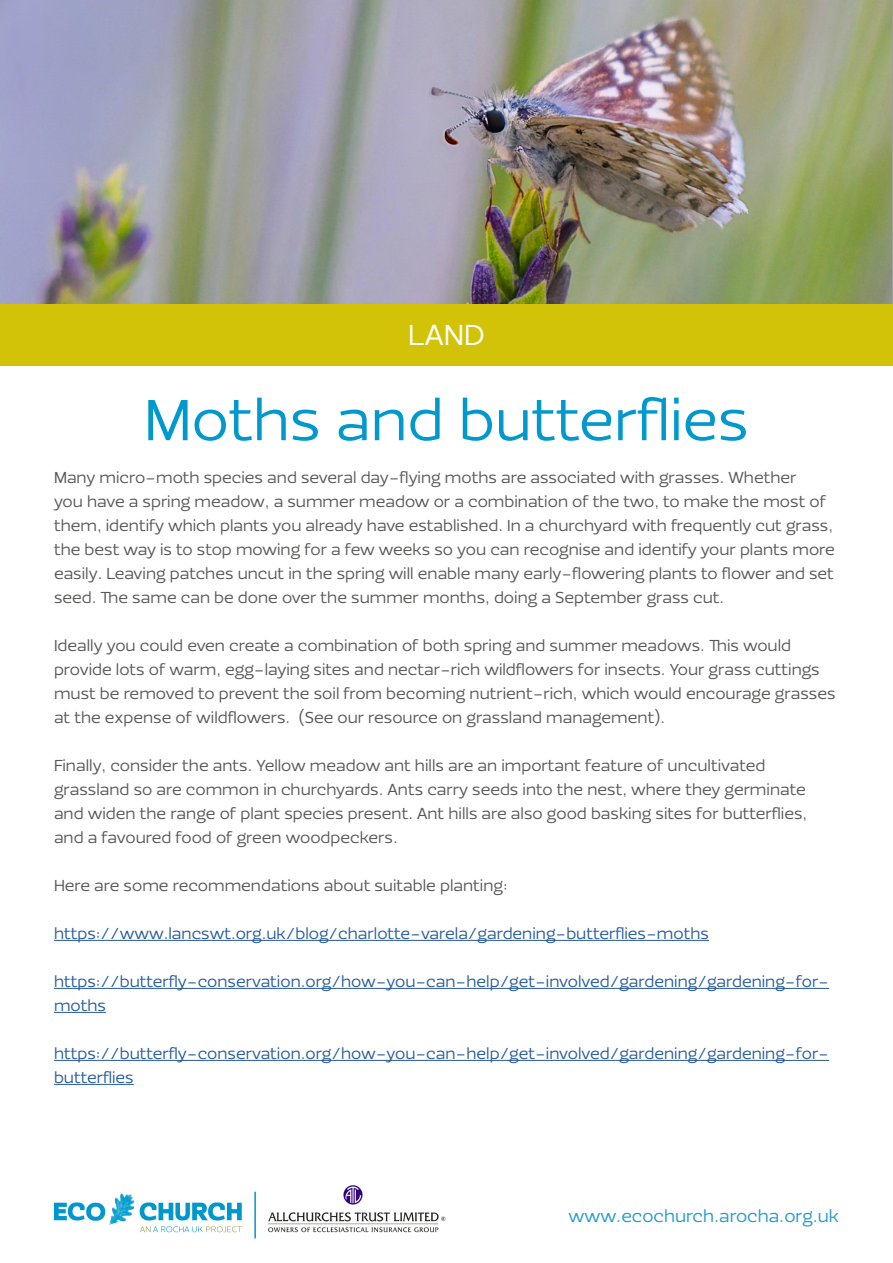
<style>
.page{position:relative;width:893px;height:1263px;background:#fff}
.page>*{position:absolute;margin:0;border:0;box-sizing:border-box;transform-origin:0 0}
.t1{font:60px "Ezzo";color:#0099ce}
.t2{font:30px "Ezzo";color:#fff}
.t3{font:18px "Ezzo";color:#29c}
.t4{font:16.5px/24px "Ezzo";color:#575756}
.t5{font:16.5px/24px "Ezzo";color:#275b9b}
</style>
<div class="page">
<img style="left:105px;top:1193px;width:42px;height:40px">
<svg style="left:54px;top:1202px;width:51px;height:19px"></svg>
<svg style="left:140px;top:1202px;width:102px;height:30px"></svg>
<div style="left:0;top:304px;width:893px;height:62px;background:#d2c309"></div>
<hr style="left:54px;top:940px;width:655px;height:1px;background:#275b9b">
<hr style="left:54px;top:988px;width:775px;height:1px;background:#275b9b">
<hr style="left:54px;top:1012px;width:52px;height:1px;background:#275b9b">
<hr style="left:54px;top:1060px;width:775px;height:1px;background:#275b9b">
<hr style="left:54px;top:1084px;width:80px;height:1px;background:#275b9b">
<hr style="left:254px;top:1192px;width:2px;height:46px;background:#0097ce">
<img style="left:268px;top:1185px;width:178px;height:48px">
<img style="left:0;top:0;width:891px;height:304px">
<h2 class="t2" style="left:408px;top:316px;width:78px">LAND</h2>
<h1 class="t1" style="left:144px;top:382px;width:606px">Moths and butterflies</h1>
<p class="t4" style="left:54px;top:465px;width:782px">Many micro-moth species and several day-flying moths are associated with grasses. Whether<br>you have a spring meadow, a summer meadow or a combination of the two, to make the most of them, identify which plants you already have established. In a churchyard with frequently cut grass, the best way is to stop mowing for a few weeks so you can recognise and identify your plants more easily. Leaving patches uncut in the spring will enable many early-flowering plants to flower and set seed. The same can be done over the summer months, doing a September grass cut.</p>
<p class="t4" style="left:54px;top:633px;width:783px">Ideally you could even create a combination of both spring and summer meadows. This would provide lots of warm, egg-laying sites and nectar-rich wildflowers for insects. Your grass cuttings must be removed to prevent the soil from becoming nutrient-rich, which would encourage grasses at the expense of wildflowers. (See our resource on grassland management).</p>
<p class="t4" style="left:54px;top:753px;width:755px">Finally, consider the ants. Yellow meadow ant hills are an important feature of uncultivated grassland so are common in churchyards. Ants carry seeds into the nest, where they germinate and widen the range of plant species present. Ant hills are also good basking sites for butterflies, and a favoured food of green woodpeckers.</p>
<p class="t4" style="left:54px;top:873px;width:455px">Here are some recommendations about suitable planting:</p>
<p class="t5" style="left:54px;top:921px;width:656px">https://www.lancswt.org.uk/blog/charlotte-varela/gardening-butterflies-moths</p>
<p class="t5" style="left:54px;top:969px;width:776px">https://butterfly-conservation.org/how-you-can-help/get-involved/gardening/gardening-for&shy;moths</p>
<p class="t5" style="left:54px;top:1041px;width:776px">https://butterfly-conservation.org/how-you-can-help/get-involved/gardening/gardening-for&shy;butterflies</p>
<p class="t3" style="left:568px;top:1204px;width:272px">www.ecochurch.arocha.org.uk</p>
</div>
